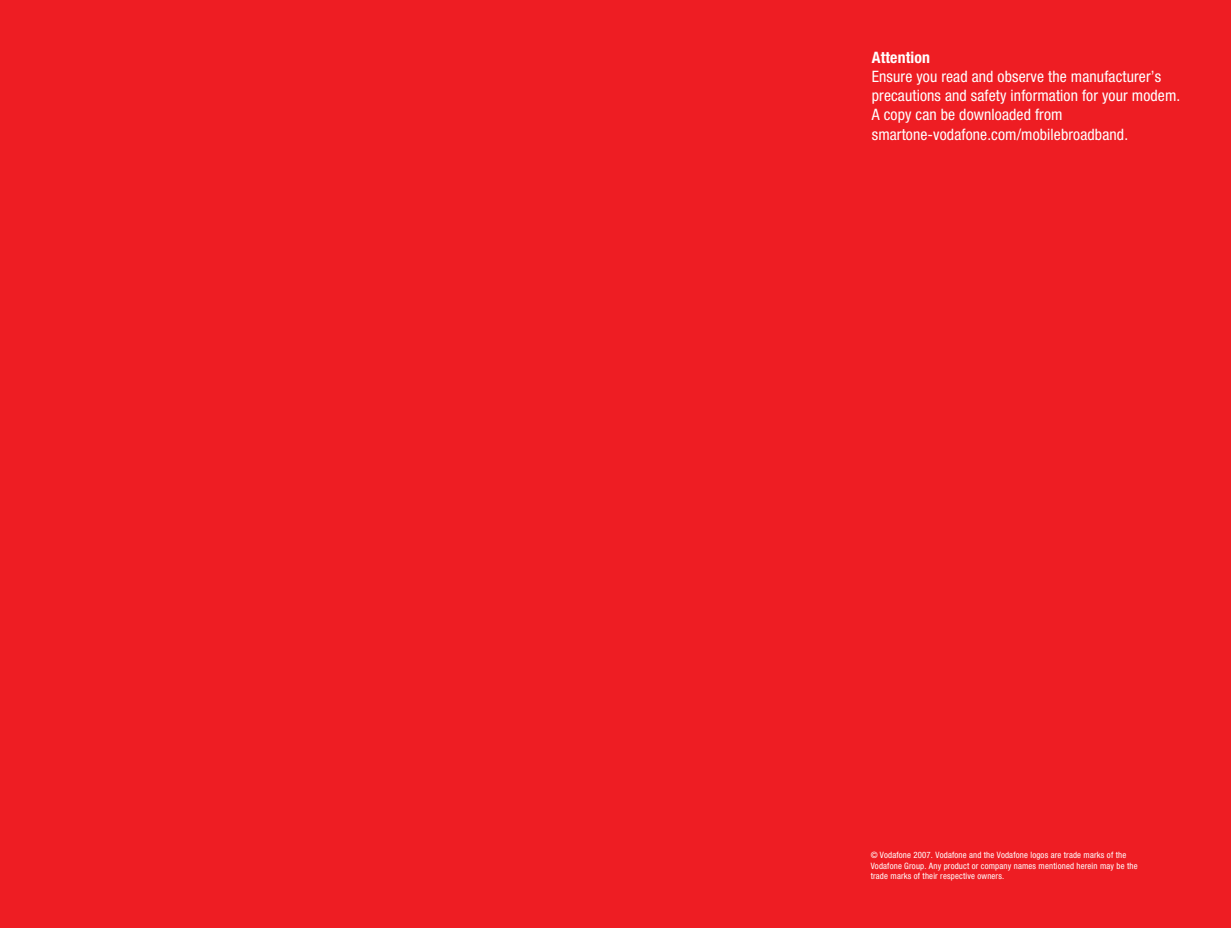
<style>
.page{position:relative;width:1231px;height:928px;background:#fff}
.page>*{position:absolute;margin:0;border:0;box-sizing:border-box;transform-origin:0 0}
.t1{font:condensed 15.75px/19.2px "Helvetica Neue";letter-spacing:.01em;color:#fff}
.t2{font:700 condensed 15.75px "Helvetica Neue";letter-spacing:.01em;color:#fff}
.t3{font:condensed 8.75px/10.5px "Helvetica Neue";letter-spacing:.02em;color:#fff}
</style>
<div class="page">
<div style="left:0;top:0;width:1230px;height:928px;background:#ee1d23"></div>
<h1 class="t2" style="left:871px;top:48px;width:60px">Attention</h1>
<h1 class="t1" style="left:871px;top:67px;width:310px">Ensure you read and observe the manufacturer’s precautions and safety information for your modem.<br>A copy can be downloaded from smartone-vodafone.com/mobilebroadband.</h1>
<p class="t3" style="left:870px;top:849px;width:268px">© Vodafone 2007. Vodafone and the Vodafone logos are trade marks of the<br>Vodafone Group. Any product or company names mentioned herein may be the trade marks of their respective owners.</p>
</div>
